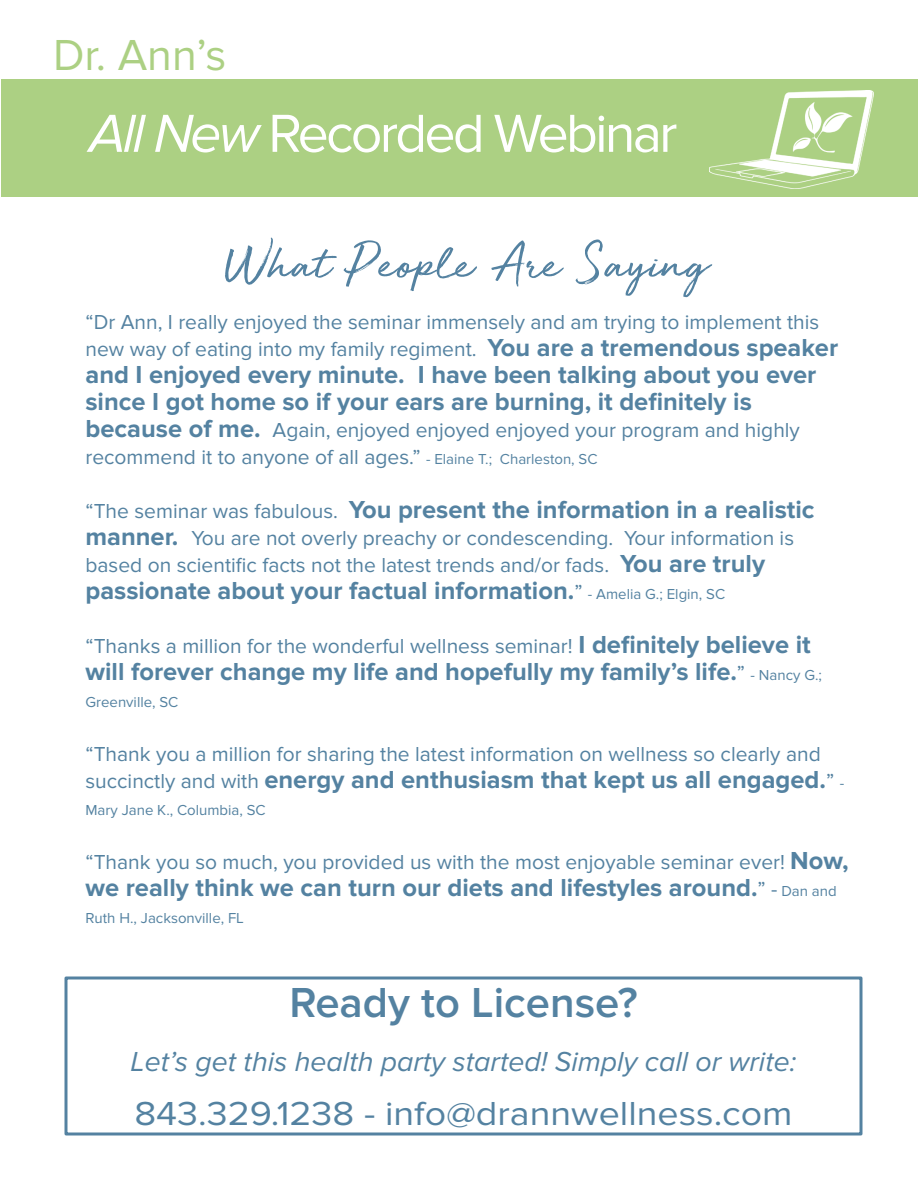
<style>
.page{position:relative;width:918px;height:1188px;background:#fff}
.page>*{position:absolute;margin:0;border:0;box-sizing:border-box;transform-origin:0 0}
.t1{font:55.5px "Proxima Nova";letter-spacing:-.05em;color:#fff}
.t2{font:52.5px "Golden Plains";color:#5482a1}
.t3{font:45px "Proxima Nova";color:#acd083}
.t4{font:600 43.5px "Proxima Nova";color:#5482a1}
.t5{font:34.5px "Proxima Nova";color:#5482a1;scale:1.09 1}
.t6{font:italic 28.5px "Proxima Nova";color:#5482a1}
.t7{font:700 25.5px/27px "Proxima Nova";color:#5482a1}
.t8{font:21px/27px "Proxima Nova";color:#5482a1}
.t9{font:15px "Proxima Nova";color:#5482a1}
.s1{font-style:italic}
.s2{font-weight:700;font-size:25.5px}
.s3{font-size:15px}
.s4{font-weight:400;font-size:21px}
.s5{font-weight:400;font-size:15px}
</style>
<div class="page">
<div style="left:2px;top:79px;width:916px;height:118px;background:#acd083"></div>
<img style="left:710px;top:91px;width:164px;height:98px">
<div style="left:64px;top:976px;width:798px;height:160px;border:3px solid #5482a1"></div>
<p class="t3" style="left:53px;top:29px;width:175px">Dr. Ann’s</p>
<p class="t1" style="left:89px;top:102px;width:590px"><span class="s1">All New</span> Recorded Webinar</p>
<p class="t2" style="left:222px;top:228px;width:487px">What People Are Saying</p>
<p class="t8" style="left:86px;top:308px;width:754px">“Dr Ann, I really enjoyed the seminar immensely and am trying to implement this new way of eating into my family regiment. <span class="s2">You are a tremendous speaker</span></p>
<p class="t7" style="left:86px;top:361px;width:732px">and I enjoyed every minute. I have been talking about you ever since I got home so if your ears are burning, it definitely is</p>
<p class="t8" style="left:86px;top:416px;width:716px"><span class="s2">because of me.</span> Again, enjoyed enjoyed enjoyed your program and highly</p>
<p class="t8" style="left:86px;top:443px;width:514px">recommend it to anyone of all ages.” <span class="s3">- Elaine T.; Charleston, SC</span></p>
<p class="t7" style="left:86px;top:496px;width:731px"><span class="s4">“The seminar was fabulous.</span> You present the information in a realistic</p>
<p class="t8" style="left:86px;top:524px;width:710px"><span class="s2">manner.</span> You are not overly preachy or condescending. Your information is based on scientific facts not the latest trends and/or fads. <span class="s2">You are truly</span></p>
<p class="t7" style="left:86px;top:577px;width:641px">passionate about your factual information.<span class="s4">”</span> <span class="s5">- Amelia G.; Elgin, SC</span></p>
<p class="t8" style="left:86px;top:632px;width:727px">“Thanks a million for the wonderful wellness seminar! <span class="s2">I definitely believe it</span></p>
<p class="t7" style="left:86px;top:658px;width:738px">will forever change my life and hopefully my family’s life.<span class="s4">”</span> <span class="s5">- Nancy G.;</span></p>
<p class="t9" style="left:86px;top:693px;width:94px">Greenville, SC</p>
<p class="t8" style="left:86px;top:740px;width:737px">“Thank you a million for sharing the latest information on wellness so clearly and</p>
<p class="t7" style="left:86px;top:766px;width:760px"><span class="s4">succinctly and with</span> energy and enthusiasm that kept us all engaged.<span class="s4">”</span> <span class="s5">-</span></p>
<p class="t9" style="left:86px;top:801px;width:182px">Mary Jane K., Columbia, SC</p>
<p class="t8" style="left:86px;top:848px;width:765px">“Thank you so much, you provided us with the most enjoyable seminar ever! <span class="s2">Now,</span></p>
<p class="t7" style="left:86px;top:874px;width:753px">we really think we can turn our diets and lifestyles around.<span class="s4">” -</span> <span class="s5">Dan and</span></p>
<p class="t9" style="left:85px;top:909px;width:160px">Ruth H., Jacksonville, FL</p>
<p class="t4" style="left:289px;top:978px;width:350px">Ready to License?</p>
<p class="t6" style="left:131px;top:1046px;width:667px">Let’s get this health party started! Simply call or write:</p>
<p class="t5" style="left:134px;top:1094px;width:605px">843.329.1238 - info@drannwellness.com</p>
</div>
